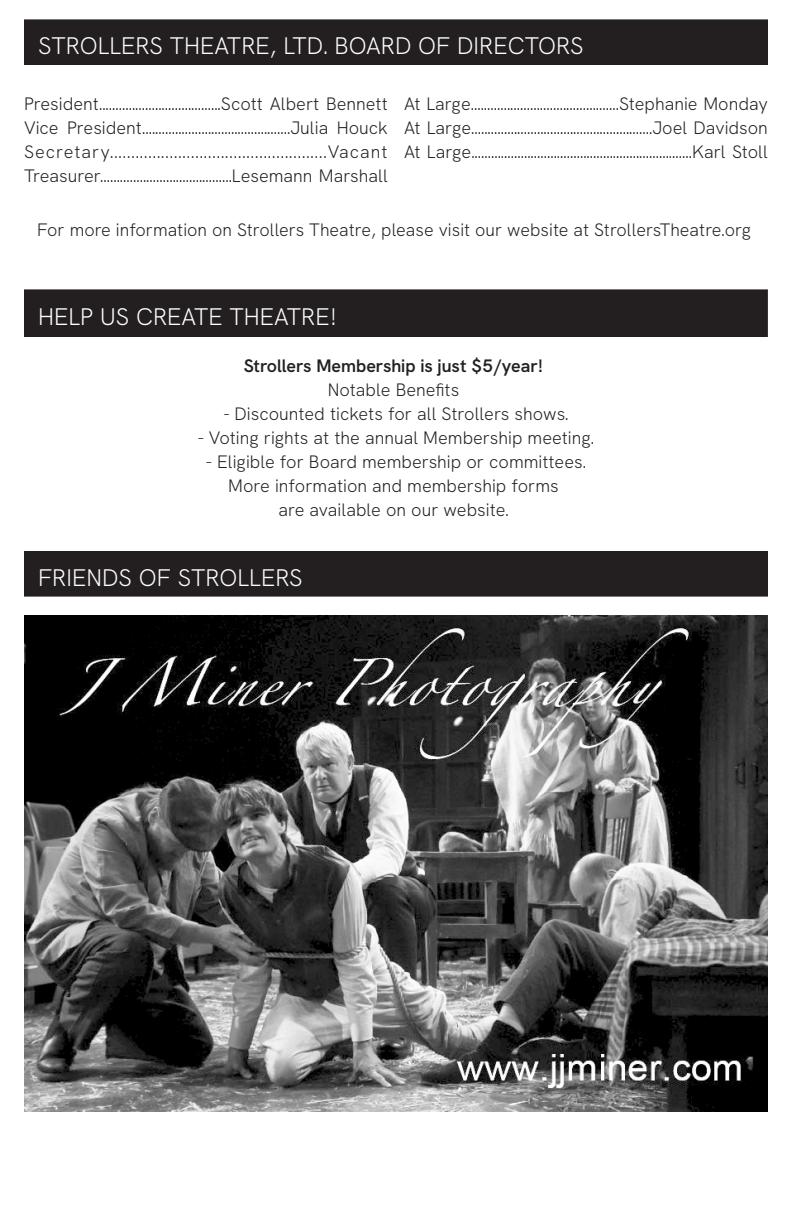
<style>
.page{position:relative;width:792px;height:1224px;background:#fff}
.page>*{position:absolute;margin:0;border:0;box-sizing:border-box;transform-origin:0 0}
.t1{font:300 24px "HK Grotesk";color:#fff}
.t2{font:300 18px "HK Grotesk";color:#231f20}
.t3{font:300 18px "HK Grotesk";letter-spacing:.055em;color:#231f20}
.t4{font:600 18px "HK Grotesk";color:#231f20}
</style>
<div class="page">
<div style="left:25px;top:20px;width:742px;height:44px;background:#231f20"></div>
<div style="left:24px;top:19px;width:744px;height:46px;border:2px solid #231f20"></div>
<div style="left:25px;top:290px;width:742px;height:46px;background:#231f20"></div>
<div style="left:24px;top:289px;width:744px;height:48px;border:2px solid #231f20"></div>
<div style="left:25px;top:552px;width:742px;height:44px;background:#231f20"></div>
<div style="left:24px;top:551px;width:744px;height:46px;border:2px solid #231f20"></div>
<img style="left:24px;top:616px;width:743px;height:495px">
<p class="t1" style="left:38px;top:27px;width:547px">STROLLERS THEATRE, LTD. BOARD OF DIRECTORS</p>
<p class="t2" style="left:24px;top:90px;width:366px">President.....................................Scott Albert Bennett</p>
<p class="t2" style="left:24px;top:114px;width:365px">Vice President.............................................Julia Houck</p>
<p class="t3" style="left:24px;top:138px;width:365px">Secretary...................................................Vacant</p>
<p class="t2" style="left:24px;top:162px;width:365px">Treasurer........................................Lesemann Marshall</p>
<p class="t2" style="left:404px;top:90px;width:366px">At Large.............................................Stephanie Monday</p>
<p class="t2" style="left:404px;top:114px;width:365px">At Large.......................................................Joel Davidson</p>
<p class="t2" style="left:404px;top:138px;width:366px">At Large...................................................................Karl Stoll</p>
<p class="t2" style="left:37px;top:216px;width:715px">For more information on Strollers Theatre, please visit our website at StrollersTheatre.org</p>
<p class="t1" style="left:38px;top:298px;width:301px">HELP US CREATE THEATRE!</p>
<p class="t4" style="left:244px;top:352px;width:301px">Strollers Membership is just $5/year!</p>
<p class="t2" style="left:328px;top:376px;width:133px">Notable Benefits</p>
<p class="t2" style="left:223px;top:400px;width:347px">- Discounted tickets for all Strollers shows.</p>
<p class="t2" style="left:197px;top:424px;width:399px">- Voting rights at the annual Membership meeting.</p>
<p class="t2" style="left:205px;top:448px;width:382px">- Eligible for Board membership or committees.</p>
<p class="t2" style="left:228px;top:472px;width:332px">More information and membership forms</p>
<p class="t2" style="left:278px;top:496px;width:232px">are available on our website.</p>
<p class="t1" style="left:38px;top:559px;width:266px">FRIENDS OF STROLLERS</p>
</div>
